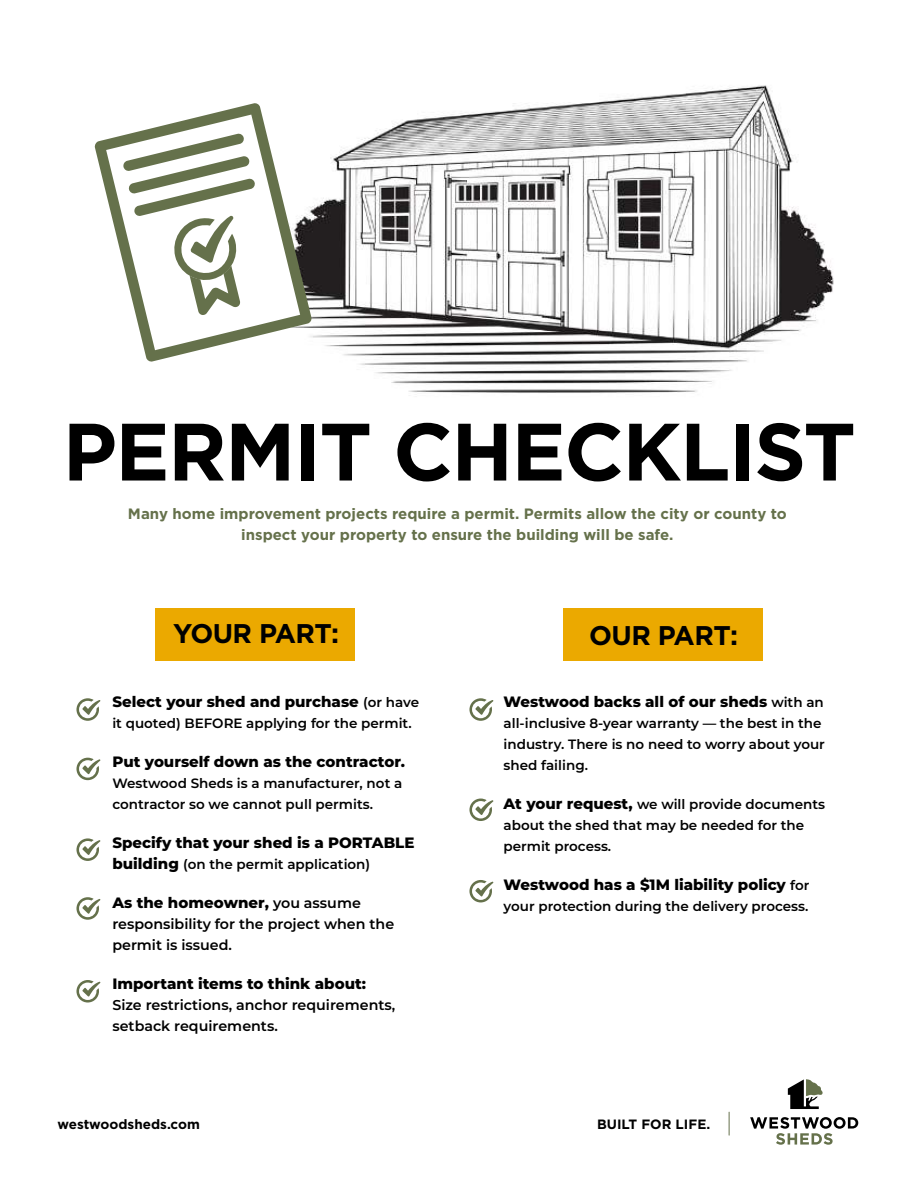
<style>
.page{position:relative;width:918px;height:1188px;background:#fff}
.page>*{position:absolute;margin:0;border:0;box-sizing:border-box;transform-origin:0 0}
.t1{font:700 81.15px "Gotham";letter-spacing:-.02em;color:#000}
.t2{font:700 27px "Gotham";letter-spacing:-.02em;color:#000}
.t3{font:800 15px "Montserrat";color:#000}
.t4{font:700 15px/21px "Gotham";color:#65714b;text-align:center}
.t5{font:600 14.25px/21px "Montserrat";color:#000}
.t6{font:600 13.5px/21px "Montserrat";color:#000}
.t7{font:700 13.5px "Gotham";color:#000}
.s1{font-weight:600;font-size:13.5px}
.s2{font-weight:800;font-size:15px}
.s3{font-weight:600;font-size:14.25px}
</style>
<div class="page">
<img style="left:312px;top:85px;width:522px;height:308px">
<div style="left:156px;top:608px;width:199px;height:53px;background:#eba900"></div>
<div style="left:563px;top:608px;width:200px;height:53px;background:#eba900"></div>
<svg style="left:76px;top:698px;width:25px;height:23px"></svg>
<svg style="left:76px;top:758px;width:25px;height:22px"></svg>
<svg style="left:76px;top:838px;width:25px;height:23px"></svg>
<svg style="left:76px;top:897px;width:25px;height:23px"></svg>
<svg style="left:76px;top:980px;width:25px;height:23px"></svg>
<svg style="left:469px;top:698px;width:25px;height:23px"></svg>
<svg style="left:469px;top:799px;width:25px;height:22px"></svg>
<svg style="left:469px;top:880px;width:25px;height:22px"></svg>
<svg style="left:729px;top:1112px;width:1px;height:23px"></svg>
<svg style="left:750px;top:1117px;width:108px;height:28px"></svg>
<svg style="left:788px;top:1079px;width:35px;height:30px"></svg>
<svg style="left:94px;top:103px;width:218px;height:259px"></svg>
<svg style="left:123px;top:133px;width:132px;height:182px"></svg>
<h1 class="t1" style="left:63px;top:421px;width:795px">PERMIT CHECKLIST</h1>
<p class="t4" style="left:128px;top:504px;width:660px">Many home improvement projects require a permit. Permits allow the city or county to inspect your property to ensure the building will be safe.</p>
<h2 class="t2" style="left:173px;top:624px;width:168px">YOUR PART:</h2>
<h2 class="t2" style="left:589px;top:625px;width:150px">OUR PART:</h2>
<p class="t3" style="left:112px;top:694px;width:308px">Select your shed and purchase <span class="s1">(or have</span></p>
<p class="t6" style="left:112px;top:713px;width:301px">it quoted) BEFORE applying for the permit.</p>
<p class="t3" style="left:112px;top:754px;width:294px">Put yourself down as the contractor.</p>
<p class="t6" style="left:112px;top:773px;width:291px">Westwood Sheds is a manufacturer, not a contractor so we cannot pull permits.</p>
<p class="t3" style="left:112px;top:835px;width:304px">Specify that your shed is a PORTABLE</p>
<p class="t6" style="left:112px;top:854px;width:259px"><span class="s2">building</span> (on the permit application)</p>
<p class="t3" style="left:112px;top:895px;width:250px">As the homeowner, <span class="s3">you assume</span></p>
<p class="t5" style="left:112px;top:914px;width:283px">responsibility for the project when the permit is issued.</p>
<p class="t3" style="left:112px;top:976px;width:255px">Important items to think about:</p>
<p class="t5" style="left:112px;top:995px;width:284px">Size restrictions, anchor requirements, setback requirements.</p>
<p class="t3" style="left:504px;top:694px;width:322px">Westwood backs all of our sheds <span class="s1">with an</span></p>
<p class="t6" style="left:504px;top:713px;width:323px">all-inclusive 8-year warranty — the best in the industry. There is no need to worry about your shed failing.</p>
<p class="t6" style="left:504px;top:794px;width:323px"><span class="s2">At your request,</span> we will provide documents about the shed that may be needed for the permit process.</p>
<p class="t3" style="left:504px;top:877px;width:307px">Westwood has a $1M liability policy <span class="s1">for</span></p>
<p class="t6" style="left:504px;top:896px;width:306px">your protection during the delivery process.</p>
<p class="t7" style="left:58px;top:1120px;width:144px">westwoodsheds.com</p>
<p class="t7" style="left:597px;top:1120px;width:115px">BUILT FOR LIFE.</p>
</div>
